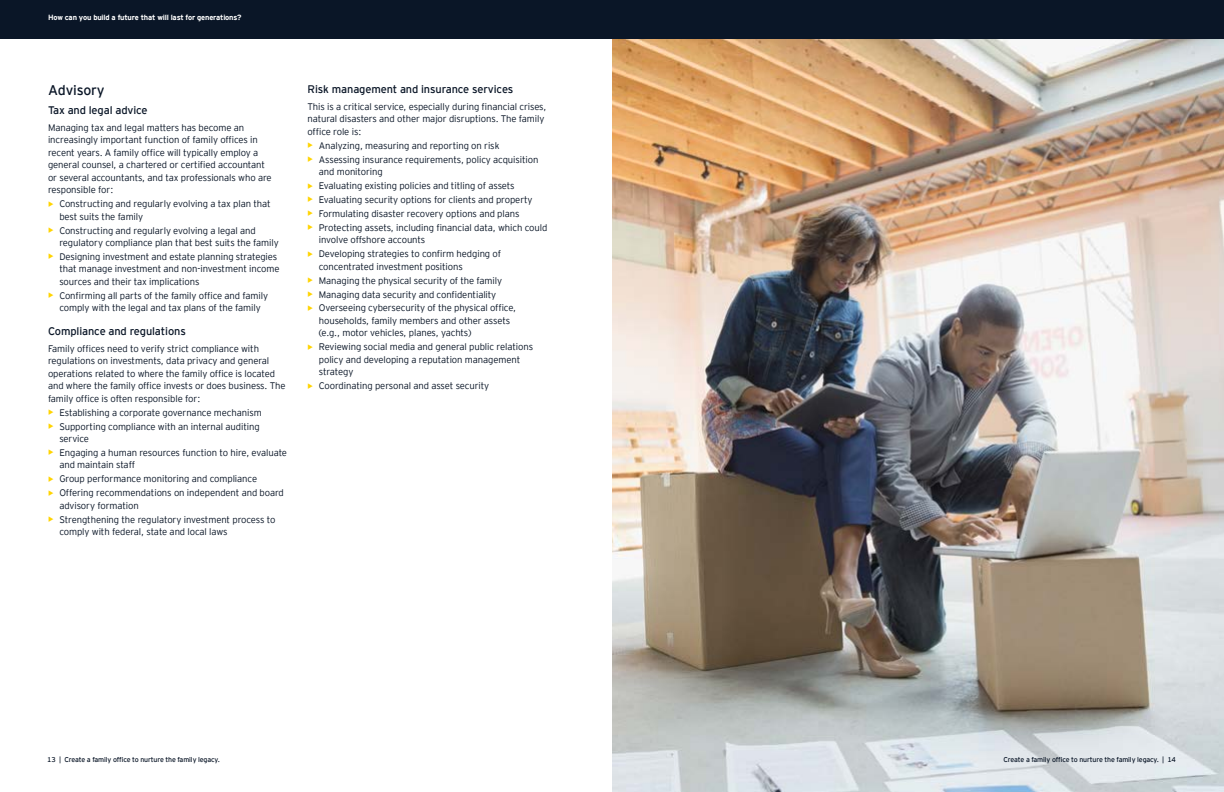
<style>
.page{position:relative;width:1224px;height:792px;background:#fff}
.page>*{position:absolute;margin:0;border:0;box-sizing:border-box;transform-origin:0 0}
.t1{font:14px "EY Interstate";letter-spacing:-.01em;color:#0a1627}
.t2{font:11px "EY Interstate";letter-spacing:-.01em;color:#0a1627}
.t3{font:300 9.5px/12.5px "EY Interstate";letter-spacing:-.01em;color:#0a1627}
.t4{font:700 7.5px "EY Interstate";letter-spacing:-.02em;color:#fff}
.t5{font:7px "EY Interstate";letter-spacing:-.02em;color:#0a1627}
.s1{font-weight:700;font-size:10.5px;color:#ffd400}
</style>
<div class="page">
<img style="left:612px;top:39px;width:612px;height:753px">
<div style="left:0;top:0;width:1224px;height:39px;background:#0a1627"></div>
<p class="t4" style="left:48px;top:12px;width:195px">How can you build a future that will last for generations?</p>
<h1 class="t1" style="left:48px;top:80px;width:58px">Advisory</h1>
<p class="t2" style="left:48px;top:102px;width:101px">Tax and legal advice</p>
<p class="t3" style="left:48px;top:121px;width:225px">Managing tax and legal matters has become an increasingly important function of family offices in recent years. A family office will typically employ a general counsel, a chartered or certified accountant or several accountants, and tax professionals who are responsible for:</p>
<p class="t3" style="left:59px;top:197px;width:213px;text-indent:-11px"><span class="s1">•</span> Constructing and regularly evolving a tax plan that best suits the family</p>
<p class="t3" style="left:59px;top:223px;width:221px;text-indent:-11px"><span class="s1">•</span> Constructing and regularly evolving a legal and regulatory compliance plan that best suits the family</p>
<p class="t3" style="left:59px;top:250px;width:222px;text-indent:-11px"><span class="s1">•</span> Designing investment and estate planning strategies that manage investment and non-investment income sources and their tax implications</p>
<p class="t3" style="left:48px;top:289px;width:222px;text-align:center"><span class="s1">•</span> Confirming all parts of the family office and family comply with the legal and tax plans of the family</p>
<p class="t2" style="left:48px;top:323px;width:139px">Compliance and regulations</p>
<p class="t3" style="left:48px;top:341px;width:239px">Family offices need to verify strict compliance with regulations on investments, data privacy and general operations related to where the family office is located and where the family office invests or does business. The family office is often responsible for:</p>
<p class="t3" style="left:48px;top:405px;width:215px"><span class="s1">•</span> Establishing a corporate governance mechanism</p>
<p class="t3" style="left:59px;top:419px;width:202px;text-indent:-11px"><span class="s1">•</span> Supporting compliance with an internal auditing service</p>
<p class="t3" style="left:59px;top:446px;width:229px;text-indent:-11px"><span class="s1">•</span> Engaging a human resources function to hire, evaluate and maintain staff</p>
<p class="t3" style="left:48px;top:472px;width:211px"><span class="s1">•</span> Group performance monitoring and compliance</p>
<p class="t3" style="left:59px;top:486px;width:226px;text-indent:-11px"><span class="s1">•</span> Offering recommendations on independent and board advisory formation</p>
<p class="t3" style="left:59px;top:513px;width:218px;text-indent:-11px"><span class="s1">•</span> Strengthening the regulatory investment process to comply with federal, state and local laws</p>
<p class="t2" style="left:308px;top:81px;width:207px">Risk management and insurance services</p>
<p class="t3" style="left:308px;top:100px;width:240px">This is a critical service, especially during financial crises, natural disasters and other major disruptions. The family office role is:</p>
<p class="t3" style="left:308px;top:139px;width:193px"><span class="s1">•</span> Analyzing, measuring and reporting on risk</p>
<p class="t3" style="left:319px;top:152px;width:221px;text-indent:-11px"><span class="s1">•</span> Assessing insurance requirements, policy acquisition and monitoring</p>
<p class="t3" style="left:308px;top:179px;width:209px"><span class="s1">•</span> Evaluating existing policies and titling of assets</p>
<p class="t3" style="left:308px;top:193px;width:226px"><span class="s1">•</span> Evaluating security options for clients and property</p>
<p class="t3" style="left:308px;top:207px;width:214px"><span class="s1">•</span> Formulating disaster recovery options and plans</p>
<p class="t3" style="left:319px;top:221px;width:230px;text-indent:-11px"><span class="s1">•</span> Protecting assets, including financial data, which could involve offshore accounts</p>
<p class="t3" style="left:319px;top:247px;width:184px;text-indent:-11px"><span class="s1">•</span> Developing strategies to confirm hedging of concentrated investment positions</p>
<p class="t3" style="left:308px;top:273px;width:196px"><span class="s1">•</span> Managing the physical security of the family</p>
<p class="t3" style="left:308px;top:287px;width:190px"><span class="s1">•</span> Managing data security and confidentiality</p>
<p class="t3" style="left:319px;top:301px;width:199px;text-indent:-11px"><span class="s1">•</span> Overseeing cybersecurity of the physical office, households, family members and other assets (e.g., motor vehicles, planes, yachts)</p>
<p class="t3" style="left:319px;top:340px;width:216px;text-indent:-11px"><span class="s1">•</span> Reviewing social media and general public relations policy and developing a reputation management strategy</p>
<p class="t3" style="left:308px;top:379px;width:183px"><span class="s1">•</span> Coordinating personal and asset security</p>
<p class="t5" style="left:47px;top:754px;width:174px">13 | Create a family office to nurture the family legacy.</p>
<p class="t5" style="left:1004px;top:754px;width:174px">Create a family office to nurture the family legacy. | 14</p>
</div>
